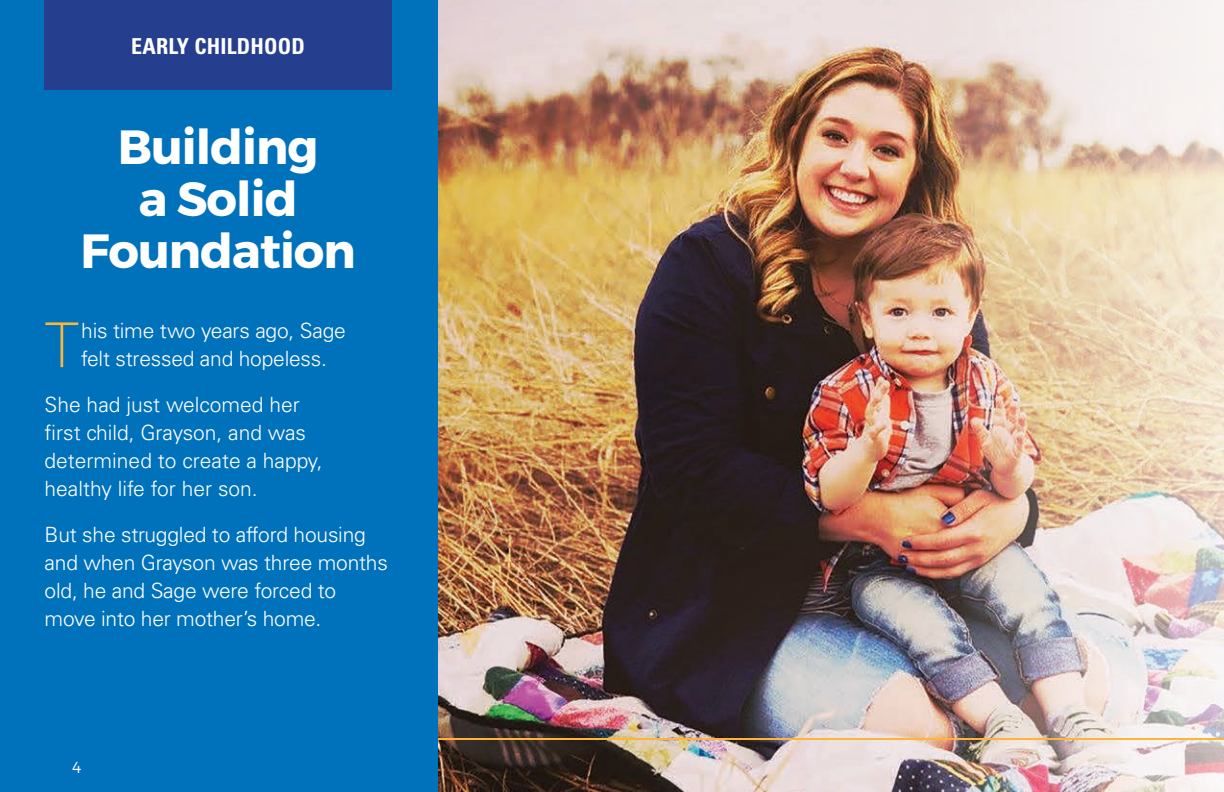
<style>
.page{position:relative;width:1224px;height:792px;background:#fff}
.page>*{position:absolute;margin:0;border:0;box-sizing:border-box;transform-origin:0 0}
.t1{font:200 64px "Montserrat";color:#fcb53b}
.t2{font:700 48px/52px "Montserrat";letter-spacing:-.02em;color:#fff;text-align:center}
.t3{font:700 condensed 22px "Univers";letter-spacing:.01em;color:#fff}
.t4{font:300 21px/28px "Univers";letter-spacing:-.01em;color:#fff}
.t5{font:300 16px "Montserrat";color:#fff}
</style>
<div class="page">
<img style="left:438px;top:0;width:786px;height:792px">
<hr style="left:0;top:738px;width:1224px;height:2px;background:#fcb53b">
<div style="left:0;top:0;width:438px;height:792px;background:#0072bc"></div>
<div style="left:45px;top:0;width:347px;height:90px;background:#253f8e"></div>
<p class="t3" style="left:131px;top:33px;width:175px">EARLY CHILDHOOD</p>
<p class="t2" style="left:80px;top:122px;width:277px">Building<br>a Solid<br>Foundation</p>
<p class="t4" style="left:81px;top:316px;width:266px">his time two years ago, Sage felt stressed and hopeless.</p>
<p class="t4" style="left:45px;top:390px;width:280px">She had just welcomed her first child, Grayson, and was determined to create a happy, healthy life for her son.</p>
<p class="t4" style="left:45px;top:520px;width:345px">But she struggled to afford housing and when Grayson was three months old, he and Sage were forced to move into her mother’s home.</p>
<p class="t1" style="left:45px;top:305px;width:36px">T</p>
<p class="t5" style="left:72px;top:757px;width:11px">4</p>
</div>
